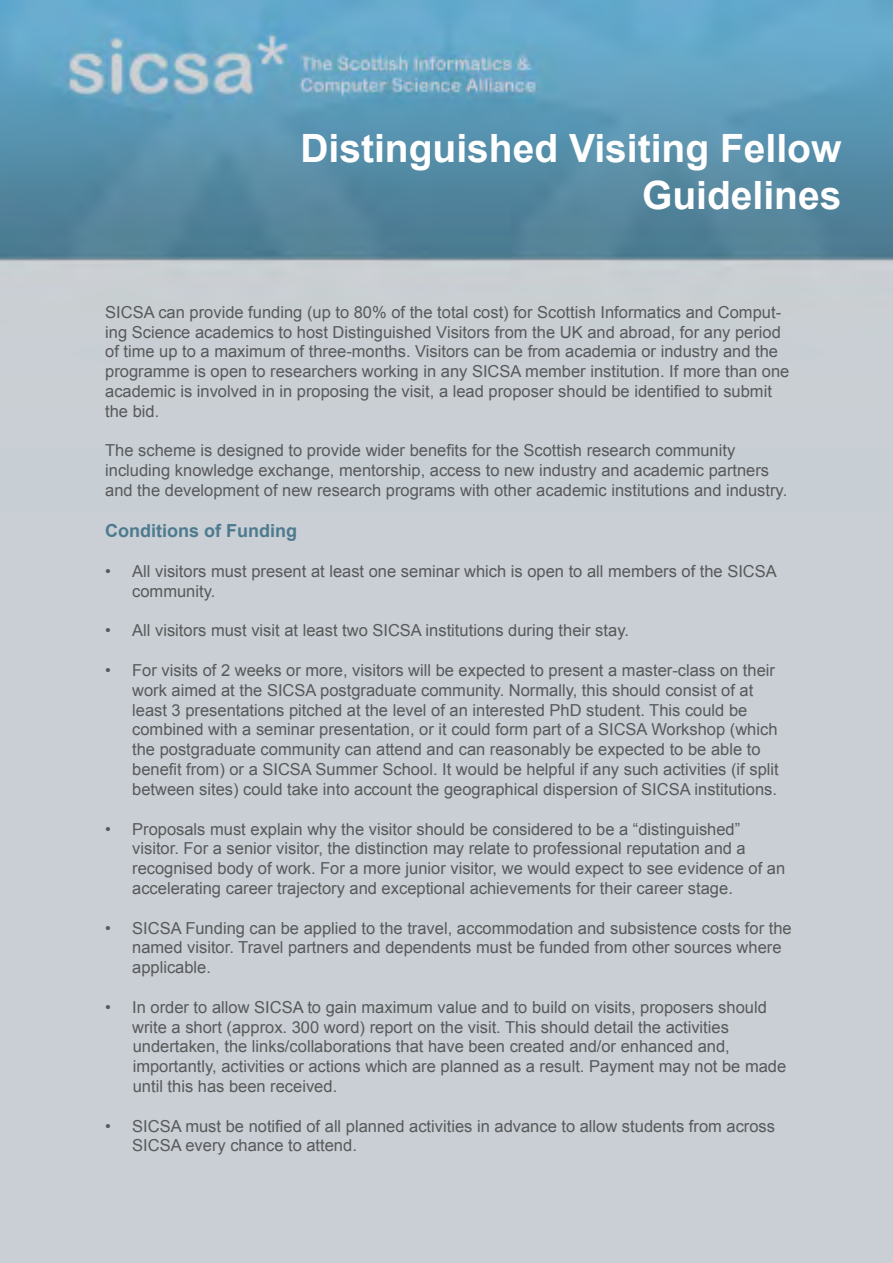
<style>
.page{position:relative;width:893px;height:1263px;background:#fff}
.page>*{position:absolute;margin:0;border:0;box-sizing:border-box;transform-origin:0 0}
.t1{font:700 39px/46.8px "Arial";color:#fff;text-align:right}
.t2{font:700 18px "Arial";color:#4d7a8f}
.t3{font:16.5px/19.8px "Arial";color:#58595b}
</style>
<div class="page">
<img style="left:0;top:0;width:893px;height:1263px">
<h1 class="t1" style="left:300px;top:126px;width:543px">Distinguished Visiting Fellow<br>Guidelines</h1>
<p class="t3" style="left:105px;top:302px;width:686px">SICSA can provide funding (up to 80% of the total cost) for Scottish Informatics and Comput&shy;ing Science academics to host Distinguished Visitors from the UK and abroad, for any period of time up to a maximum of three-months. Visitors can be from academia or industry and the programme is open to researchers working in any SICSA member institution. If more than one academic is involved in in proposing the visit, a lead proposer should be identified to submit the bid.</p>
<p class="t3" style="left:105px;top:441px;width:684px">The scheme is designed to provide wider benefits for the Scottish research community including knowledge exchange, mentorship, access to new industry and academic partners and the development of new research programs with other academic institutions and industry.</p>
<p class="t2" style="left:105px;top:519px;width:193px">Conditions of Funding</p>
<p class="t3" style="left:132px;top:561px;width:646px;text-indent:-27px">• All visitors must present at least one seminar which is open to all members of the SICSA community.</p>
<p class="t3" style="left:105px;top:621px;width:525px">• All visitors must visit at least two SICSA institutions during their stay.</p>
<p class="t3" style="left:132px;top:660px;width:648px;text-indent:-27px">• For visits of 2 weeks or more, visitors will be expected to present a master-class on their work aimed at the SICSA postgraduate community. Normally, this should consist of at least 3 presentations pitched at the level of an interested PhD student. This could be combined with a seminar presentation, or it could form part of a SICSA Workshop (which the postgraduate community can attend and can reasonably be expected to be able to benefit from) or a SICSA Summer School. It would be helpful if any such activities (if split between sites) could take into account the geographical dispersion of SICSA institutions.</p>
<p class="t3" style="left:132px;top:819px;width:654px;text-indent:-27px">• Proposals must explain why the visitor should be considered to be a “distinguished” visitor. For a senior visitor, the distinction may relate to professional reputation and a recognised body of work. For a more junior visitor, we would expect to see evidence of an accelerating career trajectory and exceptional achievements for their career stage.</p>
<p class="t3" style="left:132px;top:918px;width:661px;text-indent:-27px">• SICSA Funding can be applied to the travel, accommodation and subsistence costs for the named visitor. Travel partners and dependents must be funded from other sources where applicable.</p>
<p class="t3" style="left:132px;top:997px;width:656px;text-indent:-27px">• In order to allow SICSA to gain maximum value and to build on visits, proposers should write a short (approx. 300 word) report on the visit. This should detail the activities undertaken, the links/collaborations that have been created and/or enhanced and, importantly, activities or actions which are planned as a result. Payment may not be made until this has been received.</p>
<p class="t3" style="left:132px;top:1116px;width:644px;text-indent:-27px">• SICSA must be notified of all planned activities in advance to allow students from across<br>SICSA every chance to attend.</p>
</div>
